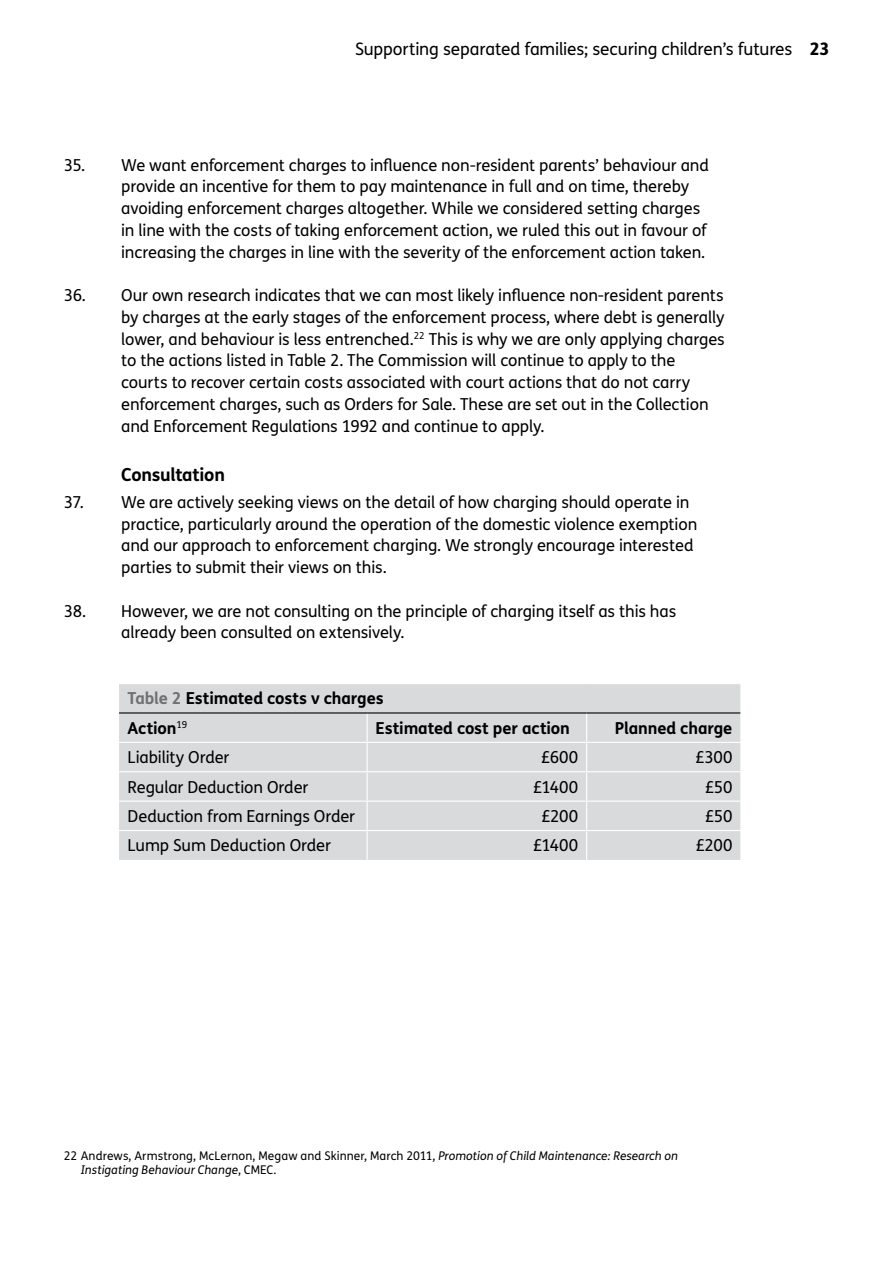
<style>
.page{position:relative;width:893px;height:1263px;background:#fff}
.page>*{position:absolute;margin:0;border:0;box-sizing:border-box;transform-origin:0 0}
.Heading_2{font:700 18px "FS Me";letter-spacing:-.015em;color:#000}
.t1{font:17.25px "FS Me";letter-spacing:-.01em;color:#000}
.Body_Text_Numbered_6{font:16.5px/21.8px "FS Me";letter-spacing:-.01em;color:#000}
.Body_text{font:16.5px "FS Me";letter-spacing:-.005em;color:#000}
.Body_text-2{font:700 16.5px "FS Me";letter-spacing:-.01em;color:#000}
.Footnote{font:italic 12px/13.5px "FS Me";letter-spacing:.005em;color:#000}
.s1{font-weight:800}
.s2{color:#707172}
.s3{font-style:normal}
</style>
<div class="page">
<div style="left:119px;top:684px;width:621px;height:176px;background:#d9dadb"></div>
<svg style="left:367px;top:713px;width:1px;height:147px"></svg>
<svg style="left:586px;top:713px;width:1px;height:147px"></svg>
<svg style="left:740px;top:684px;width:1px;height:176px"></svg>
<hr style="left:119px;top:742px;width:248px;height:1px;background:#fff">
<hr style="left:367px;top:742px;width:220px;height:1px;background:#fff">
<hr style="left:587px;top:742px;width:154px;height:1px;background:#fff">
<hr style="left:119px;top:771px;width:248px;height:1px;background:#fff">
<hr style="left:367px;top:771px;width:220px;height:1px;background:#fff">
<hr style="left:587px;top:771px;width:154px;height:1px;background:#fff">
<hr style="left:119px;top:800px;width:248px;height:2px;background:#fff">
<hr style="left:367px;top:800px;width:220px;height:2px;background:#fff">
<hr style="left:587px;top:800px;width:154px;height:2px;background:#fff">
<hr style="left:119px;top:830px;width:248px;height:1px;background:#fff">
<hr style="left:367px;top:830px;width:220px;height:1px;background:#fff">
<hr style="left:587px;top:830px;width:154px;height:1px;background:#fff">
<hr style="left:119px;top:712px;width:248px;height:1px;background:#000">
<hr style="left:367px;top:712px;width:220px;height:1px;background:#000">
<hr style="left:587px;top:712px;width:153px;height:1px;background:#000">
<p class="t1" style="left:355px;top:39px;width:476px">Supporting separated families; securing children’s futures <span class="s1">23</span></p>
<p class="Body_Text_Numbered_6" style="left:121px;top:154px;width:589px;text-indent:-57px">35. We want enforcement charges to influence non-resident parents’ behaviour and provide an incentive for them to pay maintenance in full and on time, thereby avoiding enforcement charges altogether. While we considered setting charges in line with the costs of taking enforcement action, we ruled this out in favour of increasing the charges in line with the severity of the enforcement action taken.</p>
<p class="Body_Text_Numbered_6" style="left:121px;top:285px;width:605px;text-indent:-57px">36. Our own research indicates that we can most likely influence non-resident parents by charges at the early stages of the enforcement process, where debt is generally lower, and behaviour is less entrenched.<sup>22</sup> This is why we are only applying charges to the actions listed in Table 2. The Commission will continue to apply to the courts to recover certain costs associated with court actions that do not carry enforcement charges, such as Orders for Sale. These are set out in the Collection and Enforcement Regulations 1992 and continue to apply.</p>
<h4 class="Heading_2" style="left:121px;top:463px;width:105px">Consultation</h4>
<p class="Body_Text_Numbered_6" style="left:121px;top:491px;width:578px;text-indent:-57px">37. We are actively seeking views on the detail of how charging should operate in practice, particularly around the operation of the domestic violence exemption and our approach to enforcement charging. We strongly encourage interested parties to submit their views on this.</p>
<p class="Body_Text_Numbered_6" style="left:121px;top:600px;width:557px;text-indent:-57px">38. However, we are not consulting on the principle of charging itself as this has already been consulted on extensively.</p>
<p class="Body_text-2" style="left:128px;top:688px;width:257px"><span class="s2">Table 2</span> Estimated costs v charges</p>
<p class="Body_text-2" style="left:128px;top:718px;width:61px">Action<sup>19</sup></p>
<p class="Body_text-2" style="left:376px;top:718px;width:196px">Estimated cost per action</p>
<p class="Body_text-2" style="left:615px;top:718px;width:119px">Planned charge</p>
<p class="Body_text" style="left:128px;top:748px;width:103px">Liability Order</p>
<p class="Body_text" style="left:541px;top:748px;width:39px">£600</p>
<p class="Body_text" style="left:695px;top:748px;width:39px">£300</p>
<p class="Body_text" style="left:128px;top:777px;width:182px">Regular Deduction Order</p>
<p class="Body_text" style="left:533px;top:777px;width:47px">£1400</p>
<p class="Body_text" style="left:705px;top:777px;width:29px">£50</p>
<p class="Body_text" style="left:128px;top:807px;width:229px">Deduction from Earnings Order</p>
<p class="Body_text" style="left:541px;top:807px;width:39px">£200</p>
<p class="Body_text" style="left:705px;top:807px;width:29px">£50</p>
<p class="Body_text" style="left:128px;top:836px;width:205px">Lump Sum Deduction Order</p>
<p class="Body_text" style="left:533px;top:836px;width:47px">£1400</p>
<p class="Body_text" style="left:695px;top:836px;width:39px">£200</p>
<p class="Footnote" style="left:81px;top:1149px;width:599px;text-indent:-17px"><span class="s3">22 Andrews, Armstrong, McLernon, Megaw and Skinner, March 2011,</span> Promotion of Child Maintenance: Research on<br>Instigating Behaviour Change<span class="s3">, CMEC.</span></p>
</div>
